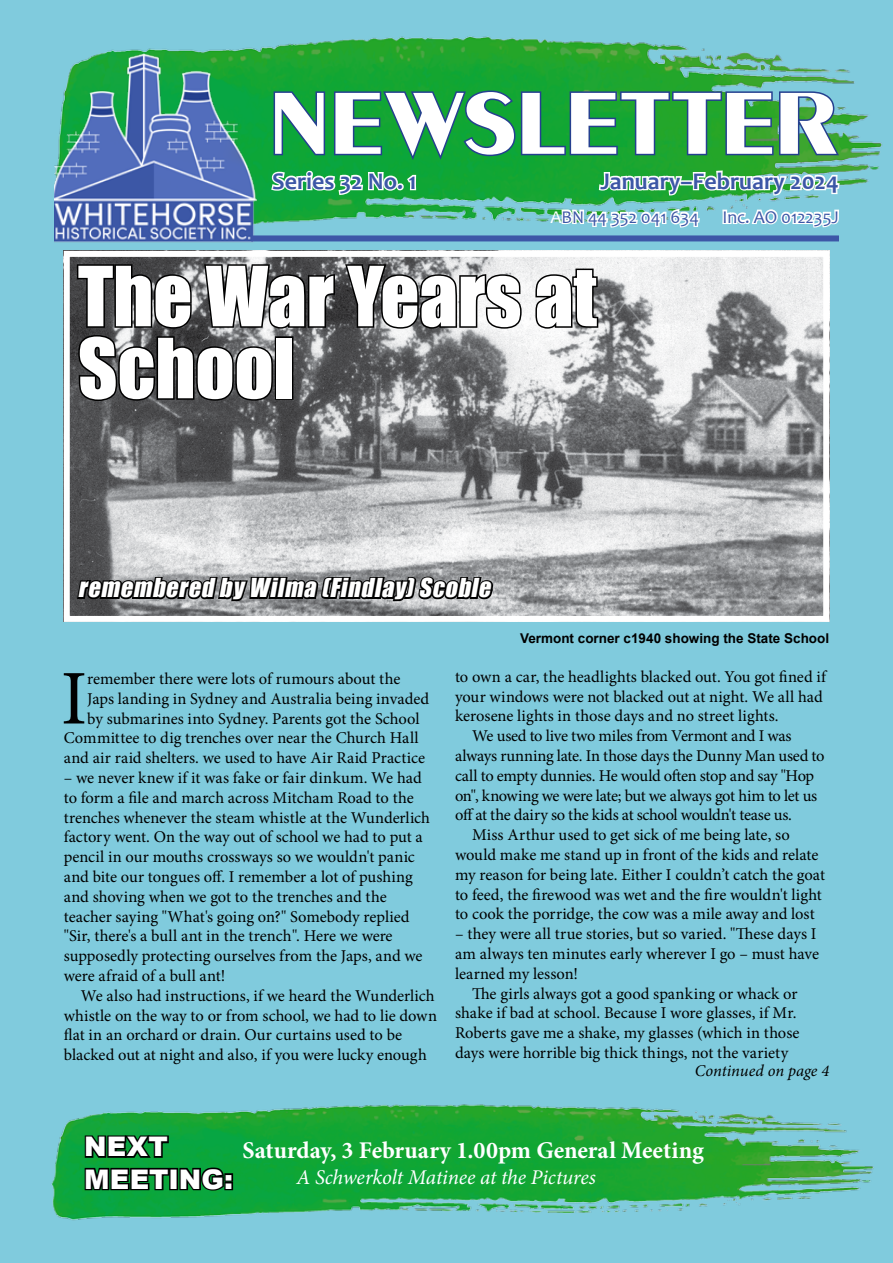
<style>
.page{position:relative;width:893px;height:1263px;background:#80cbdd}
.page>*{position:absolute;margin:0;border:0;box-sizing:border-box;transform-origin:0 0}
.t1{font:700 87px "Monterey FLF";letter-spacing:-.01em;color:#fff}
.t2{font:77.4px "Minion Pro";color:#000}
.t3{font:76.5px/72px "Impact";color:#fff}
.t4{font:900 27px/32.4px "Arial";letter-spacing:.005em;color:#fff}
.t5{font:700 24px "Minion Pro";color:#fff}
.t6{font:700 24px "Candara";color:#3c57a6}
.t7{font:italic 24px "Impact";color:#fff}
.t8{font:italic 21px "Minion Pro";letter-spacing:-.01em;color:#fff}
.t9{font:18px "Candara";color:#3c57a6}
.t10{font:16.5px/19.8px "Minion Pro";color:#000}
.t11{font:16.5px "Minion Pro";letter-spacing:-.025em;color:#000}
.t12{font:16.5px "Minion Pro";letter-spacing:-.02em;color:#000}
.t13{font:italic 16.5px "Minion Pro";color:#000}
.t14{font:700 13.5px "Arial";color:#000}
.s1{color:#fff}
</style>
<div class="page">
<img style="left:71px;top:258px;width:751px;height:357px">
<div style="left:64px;top:251px;width:765px;height:371px;border:6px solid #fff"></div>
<img style="left:63px;top:36px;width:819px;height:215px">
<svg style="left:270px;top:89px;width:571px;height:108px;background:#309f56"></svg>
<img style="left:54px;top:53px;width:202px;height:192px">
<svg style="left:560px;top:208px;width:142px;height:21px"></svg>
<svg style="left:721px;top:208px;width:120px;height:46px"></svg>
<div style="left:251px;top:235px;width:588px;height:6px;background:#3d57a7"></div>
<img style="left:51px;top:1104px;width:823px;height:117px">
<svg style="left:83px;top:1134px;width:88px;height:59px;background:#05561f"></svg>
<div style="left:169px;top:1168px;width:9px;height:22px;border:3px solid #000"></div>
<svg style="left:178px;top:1165px;width:57px;height:28px;background:#04521d"></svg>
<svg style="left:343px;top:262px;width:181px;height:69px;background:#838485"></svg>
<svg style="left:533px;top:267px;width:67px;height:64px;background:#969797"></svg>
<svg style="left:75px;top:262px;width:261px;height:141px;background:#545556"></svg>
<div style="left:275px;top:336px;width:18px;height:64px;border:3px solid #000"></div>
<svg style="left:75px;top:562px;width:420px;height:60px;background:#7d7e80"></svg>
<h1 class="t1" style="left:270px;top:77px;width:570px">NEWSLETTER</h1>
<h3 class="t6" style="left:272px;top:166px;width:146px">Series 32 No. 1</h3>
<h3 class="t6" style="left:600px;top:166px;width:240px">January–February 2024</h3>
<p class="t9" style="left:550px;top:205px;width:150px"><span class="s1">A</span>BN 44 352 041 634</p>
<p class="t9" style="left:722px;top:205px;width:118px">Inc. AO 012235J</p>
<h3 class="t3" style="left:78px;top:258px;width:520px">The War Years at<br>School</h3>
<h3 class="t7" style="left:78px;top:569px;width:420px">remembered by Wilma (Findlay)Scoble</h3>
<p class="t14" style="left:520px;top:628px;width:311px">Vermont corner c1940 showing the State School</p>
<h2 class="t2" style="left:61px;top:647px;width:28px">I</h2>
<p class="t10" style="left:87px;top:669px;width:315px">remember there were lots of rumours about the</p>
<p class="t10" style="left:87px;top:689px;width:343px">Japs landing in Sydney and Australia being invaded</p>
<p class="t10" style="left:87px;top:708px;width:334px">by submarines into Sydney. Parents got the School</p>
<p class="t10" style="left:64px;top:728px;width:356px">Committee to dig trenches over near the Church Hall</p>
<p class="t10" style="left:64px;top:748px;width:363px">and air raid shelters. we used to have Air Raid Practice</p>
<p class="t10" style="left:64px;top:768px;width:368px">– we never knew if it was fake or fair dinkum. We had to form a file and march across Mitcham Road to the trenches whenever the steam whistle at the Wunderlich factory went. On the way out of school we had to put a pencil in our mouths crossways so we wouldn't panic and bite our tongues off. I remember a lot of pushing and shoving when we got to the trenches and the teacher saying "What's going on?" Somebody replied "Sir, there's a bull ant in the trench". Here we were supposedly protecting ourselves from the Japs, and we were afraid of a bull ant!</p>
<p class="t10" style="left:64px;top:986px;width:375px;text-indent:17px">We also had instructions, if we heard the Wunderlich whistle on the way to or from school, we had to lie down flat in an orchard or drain. Our curtains used to be blacked out at night and also, if you were lucky enough</p>
<p class="t10" style="left:455px;top:667px;width:373px">to own a car, the headlights blacked out. You got fined if</p>
<p class="t10" style="left:455px;top:686px;width:369px">your windows were not blacked out at night. We all had</p>
<p class="t10" style="left:455px;top:706px;width:325px">kerosene lights in those days and no street lights.</p>
<p class="t12" style="left:472px;top:725px;width:321px">We used to live two miles from Vermont and I was</p>
<p class="t10" style="left:455px;top:746px;width:371px">always running late. In those days the Dunny Man used to</p>
<p class="t11" style="left:455px;top:764px;width:361px">call to empty dunnies. He would often stop and say "Hop</p>
<p class="t11" style="left:455px;top:784px;width:364px">on", knowing we were late; but we always got him to let us</p>
<p class="t10" style="left:455px;top:805px;width:338px">off at the dairy so the kids at school wouldn't tease us.</p>
<p class="t10" style="left:472px;top:825px;width:319px">Miss Arthur used to get sick of me being late, so</p>
<p class="t10" style="left:455px;top:845px;width:365px">would make me stand up in front of the kids and relate</p>
<p class="t10" style="left:455px;top:865px;width:372px">my reason for being late. Either I couldn’t catch the goat</p>
<p class="t10" style="left:455px;top:884px;width:368px">to feed, the firewood was wet and the fire wouldn't light</p>
<p class="t10" style="left:455px;top:904px;width:361px">to cook the porridge, the cow was a mile away and lost</p>
<p class="t10" style="left:455px;top:924px;width:365px">– they were all true stories, but so varied. "These days I am always ten minutes early wherever I go – must have learned my lesson!</p>
<p class="t10" style="left:455px;top:983px;width:346px;text-indent:17px">The girls always got a good spanking or whack or shake if bad at school. Because I wore glasses, if Mr.<br>Roberts gave me a shake, my glasses (which in those days were horrible big thick things, not the variety</p>
<p class="t13" style="left:695px;top:1059px;width:136px">Continued on page 4</p>
<h3 class="t4" style="left:84px;top:1129px;width:150px">NEXT<br>MEETING:</h3>
<h3 class="t5" style="left:243px;top:1133px;width:463px">Saturday, 3 February 1.00pm General Meeting</h3>
<p class="t8" style="left:296px;top:1162px;width:301px">A Schwerkolt Matinee at the Pictures</p>
</div>
